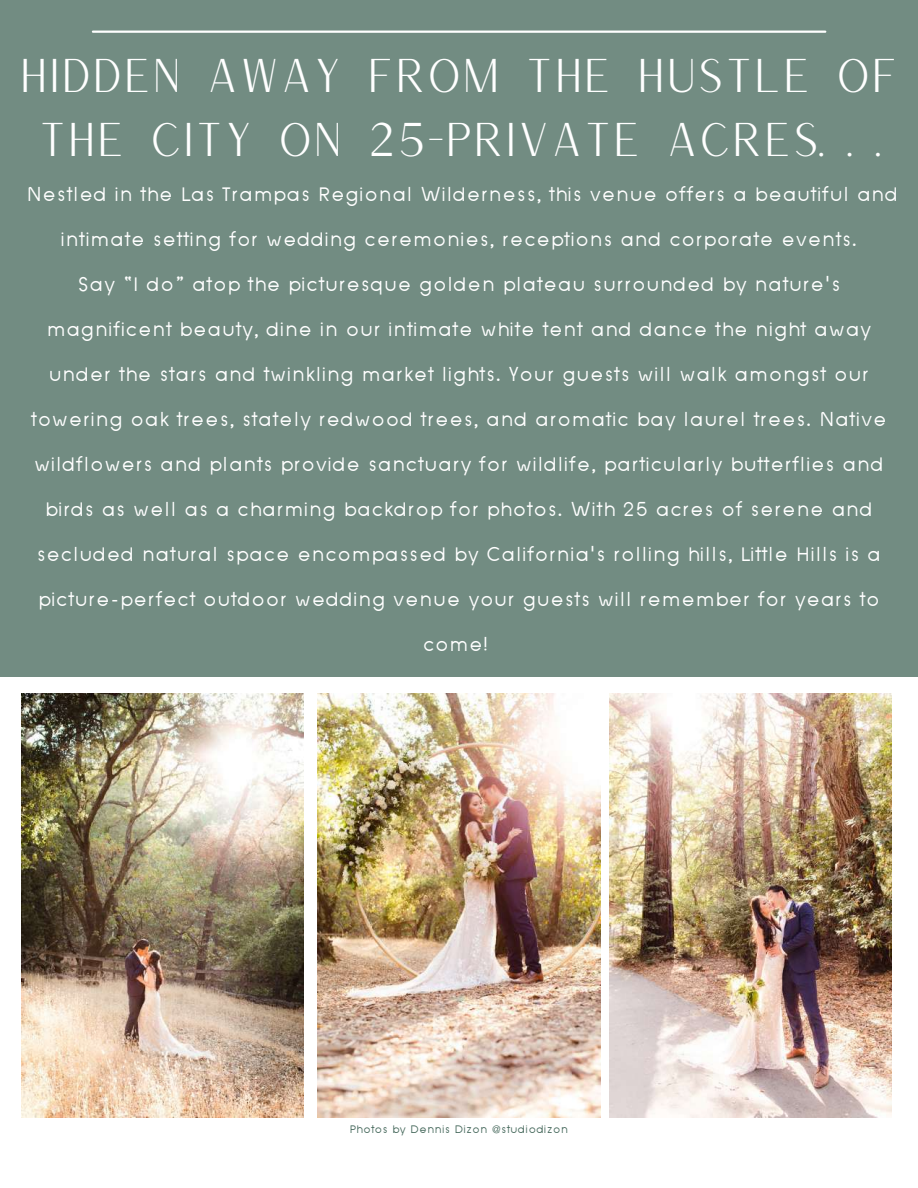
<style>
.page{position:relative;width:918px;height:1188px;background:#fff}
.page>*{position:absolute;margin:0;border:0;box-sizing:border-box;transform-origin:0 0}
.t1{font:46.05px/64.2px "Versailles";color:#fff;text-align:center}
.t2{font:32.25px/45px "Chula Narak";color:#fff;text-align:center}
.t3{font:18px "Chula Narak";color:#45685b}
</style>
<div class="page">
<div style="left:0;top:0;width:918px;height:676px;background:#728c82"></div>
<hr style="left:93px;top:31px;width:732px;height:2px;background:#fff">
<img style="left:21px;top:693px;width:283px;height:424px">
<img style="left:318px;top:693px;width:282px;height:424px">
<img style="left:609px;top:693px;width:283px;height:424px">
<h1 class="t1" style="left:19px;top:41px;width:881px">HIDDEN AWAY FROM THE HUSTLE OF<br>THE CITY ON 25-PRIVATE ACRES. . .</h1>
<p class="t2" style="left:27px;top:169px;width:873px">Nestled in the Las Trampas Regional Wilderness, this venue offers a beautiful and intimate setting for wedding ceremonies, receptions and corporate events.<br>Say “I do” atop the picturesque golden plateau surrounded by nature's magnificent beauty, dine in our intimate white tent and dance the night away under the stars and twinkling market lights. Your guests will walk amongst our towering oak trees, stately redwood trees, and aromatic bay laurel trees. Native wildflowers and plants provide sanctuary for wildlife, particularly butterflies and birds as well as a charming backdrop for photos. With 25 acres of serene and secluded natural space encompassed by California's rolling hills, Little Hills is a picture-perfect outdoor wedding venue your guests will remember for years to come!</p>
<p class="t3" style="left:350px;top:1119px;width:220px">Photos by Dennis Dizon @studiodizon</p>
</div>
